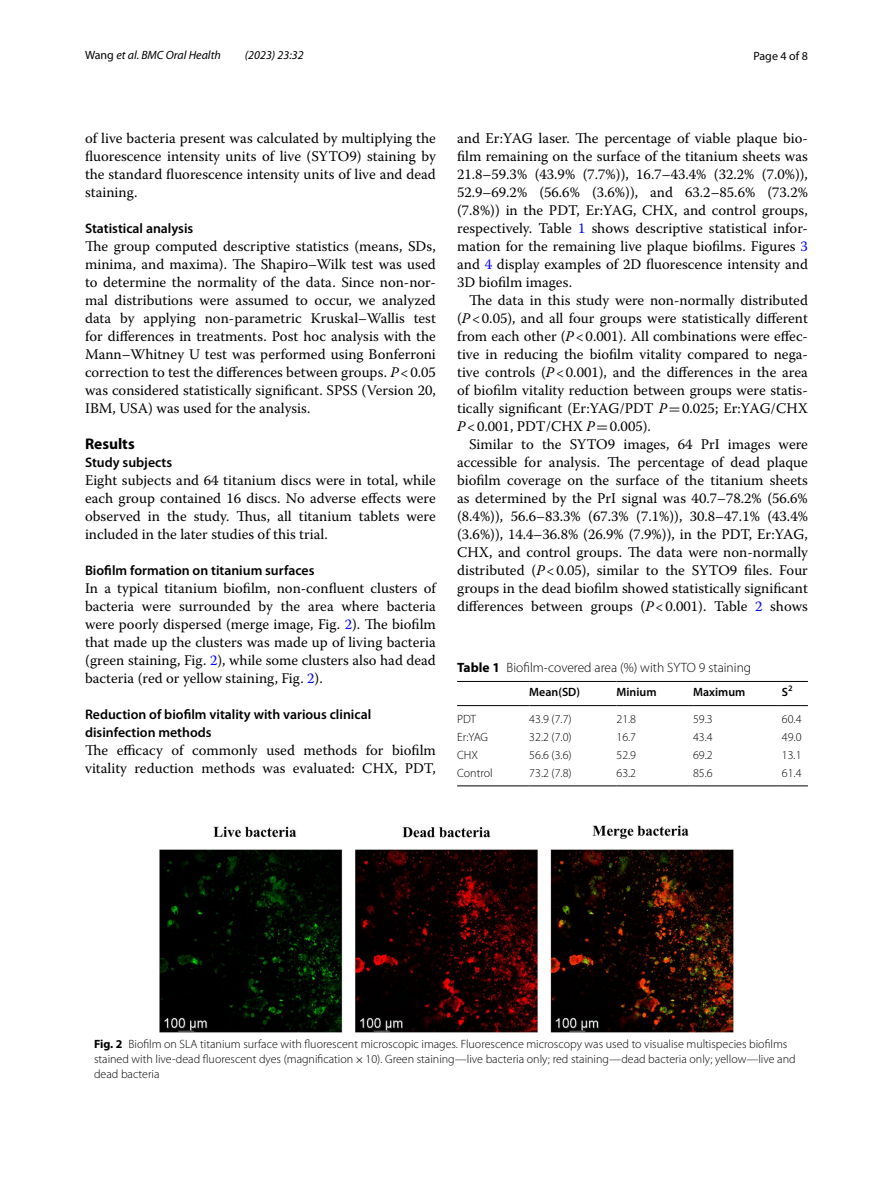
<style>
.page{position:relative;width:893px;height:1187px;background:#fff}
.page>*{position:absolute;margin:0;border:0;box-sizing:border-box;transform-origin:0 0}
.t1{font:700 15.45px "Myriad Pro";color:#000}
.t2{font:14.7px/18px "Warnock Pro";color:#000;text-align:justify}
.t3{font:600 13.8px/18px "Myriad Pro";color:#000}
.t4{font:300 13.5px "Myriad Pro";color:#000}
.t5{font:300 12px/15px "Myriad Pro";color:#000}
.t6{font:italic 12px "Myriad Pro";color:#000}
.t7{font:600 12px "Myriad Pro";color:#000}
.t8{font:12px "Myriad Pro";color:#000}
.s1{font-style:normal}
.s2{font-style:italic}
.s3{color:#00f}
.s4{font-family:"MTSY"}
.s5{font-weight:700}
.s6{font-family:"MTSY";font-weight:400}
</style>
<div class="page">
<img style="left:159px;top:825px;width:574px;height:207px">
<hr style="left:457px;top:681px;width:72px;height:1px;background:#000">
<hr style="left:457px;top:705px;width:72px;height:1px;background:#000">
<hr style="left:529px;top:681px;width:87px;height:1px;background:#000">
<hr style="left:529px;top:705px;width:87px;height:1px;background:#000">
<hr style="left:616px;top:681px;width:77px;height:1px;background:#000">
<hr style="left:616px;top:705px;width:77px;height:1px;background:#000">
<hr style="left:693px;top:681px;width:89px;height:1px;background:#000">
<hr style="left:693px;top:705px;width:89px;height:1px;background:#000">
<svg style="left:782px;top:681px;width:26px;height:1px"></svg>
<svg style="left:782px;top:705px;width:26px;height:1px"></svg>
<hr style="left:457px;top:785px;width:72px;height:1px;background:#000">
<hr style="left:529px;top:785px;width:87px;height:1px;background:#000">
<hr style="left:616px;top:785px;width:77px;height:1px;background:#000">
<hr style="left:693px;top:785px;width:89px;height:1px;background:#000">
<svg style="left:782px;top:785px;width:26px;height:1px"></svg>
<p class="t6" style="left:85px;top:48px;width:137px"><span class="s1">Wang</span> et al. BMC Oral Health</p>
<p class="t6" style="left:245px;top:48px;width:60px">(2023) 23:32</p>
<p class="t8" style="left:753px;top:48px;width:56px">Page 4 of 8</p>
<p class="t2" style="left:85px;top:128px;width:352px">of live bacteria present was calculated by multiplying the fluorescence intensity units of live (SYTO9) staining by the standard fluorescence intensity units of live and dead staining.</p>
<p class="t3" style="left:85px;top:219px;width:110px">Statistical analysis</p>
<p class="t2" style="left:85px;top:236px;width:352px">The group computed descriptive statistics (means, SDs, minima, and maxima). The Shapiro–Wilk test was used to determine the normality of the data. Since non-nor&shy;mal distributions were assumed to occur, we analyzed data by applying non-parametric Kruskal–Wallis test for differences in treatments. Post hoc analysis with the Mann–Whitney U test was performed using Bonferroni correction to test the differences between groups. <span class="s2">P</span>&lt;0.05 was considered statistically significant. SPSS (Version 20, IBM, USA) was used for the analysis.</p>
<p class="t1" style="left:85px;top:433px;width:51px">Results</p>
<p class="t3" style="left:85px;top:453px;width:89px">Study subjects</p>
<p class="t2" style="left:85px;top:470px;width:352px">Eight subjects and 64 titanium discs were in total, while each group contained 16 discs. No adverse effects were observed in the study. Thus, all titanium tablets were included in the later studies of this trial.</p>
<p class="t3" style="left:85px;top:561px;width:231px">Biofilm formation on titanium surfaces</p>
<p class="t2" style="left:85px;top:578px;width:352px">In a typical titanium biofilm, non-confluent clusters of bacteria were surrounded by the area where bacteria were poorly dispersed (merge image, Fig. <span class="s3">2</span>). The biofilm that made up the clusters was made up of living bacteria (green staining, Fig. <span class="s3">2</span>), while some clusters also had dead bacteria (red or yellow staining, Fig. <span class="s3">2</span>).</p>
<p class="t3" style="left:85px;top:705px;width:288px">Reduction of biofilm vitality with various clinical disinfection methods</p>
<p class="t2" style="left:85px;top:740px;width:352px">The efficacy of commonly used methods for biofilm vitality reduction methods was evaluated: CHX, PDT,</p>
<p class="t2" style="left:457px;top:128px;width:352px">and Er:YAG laser. The percentage of viable plaque bio&shy;film remaining on the surface of the titanium sheets was 21.8–59.3% (43.9% (7.7%)), 16.7–43.4% (32.2% (7.0%)), 52.9–69.2% (56.6% (3.6%)), and 63.2–85.6% (73.2% (7.8%)) in the PDT, Er:YAG, CHX, and control groups, respectively. Table <span class="s3">1</span> shows descriptive statistical infor&shy;mation for the remaining live plaque biofilms. Figures <span class="s3">3 </span>and <span class="s3">4</span> display examples of 2D fluorescence intensity and 3D biofilm images.</p>
<p class="t2" style="left:457px;top:290px;width:352px;text-indent:12px">The data in this study were non-normally distributed (<span class="s2">P</span>&lt;0.05), and all four groups were statistically different from each other (<span class="s2">P</span>&lt;0.001). All combinations were effec&shy;tive in reducing the biofilm vitality compared to nega&shy;tive controls (<span class="s2">P</span>&lt;0.001), and the differences in the area of biofilm vitality reduction between groups were statis&shy;tically significant (Er:YAG/PDT <span class="s2">P</span><span class="s4">=</span>0.025; Er:YAG/CHX <span class="s2">P</span>&lt;0.001, PDT/CHX <span class="s2">P</span><span class="s4">=</span>0.005).</p>
<p class="t2" style="left:457px;top:434px;width:352px;text-indent:12px">Similar to the SYTO9 images, 64 PrI images were accessible for analysis. The percentage of dead plaque biofilm coverage on the surface of the titanium sheets as determined by the PrI signal was 40.7–78.2% (56.6% (8.4%)), 56.6–83.3% (67.3% (7.1%)), 30.8–47.1% (43.4% (3.6%)), 14.4–36.8% (26.9% (7.9%)), in the PDT, Er:YAG, CHX, and control groups. The data were non-normally distributed (<span class="s2">P</span>&lt;0.05), similar to the SYTO9 files. Four groups in the dead biofilm showed statistically significant differences between groups (<span class="s2">P</span>&lt;0.001). Table <span class="s3">2</span> shows</p>
<p class="t4" style="left:457px;top:659px;width:296px"><span class="s5">Table 1</span> Biofilm-covered area (%) with SYTO 9 staining</p>
<p class="t7" style="left:529px;top:684px;width:52px">Mean(SD)</p>
<p class="t7" style="left:616px;top:684px;width:42px">Minium</p>
<p class="t7" style="left:693px;top:684px;width:54px">Maximum</p>
<p class="t7" style="left:782px;top:684px;width:12px">S<sup>2</sup></p>
<p class="t5" style="left:457px;top:711px;width:21px">PDT</p>
<p class="t5" style="left:529px;top:711px;width:44px">43.9 (7.7)</p>
<p class="t5" style="left:616px;top:711px;width:21px">21.8</p>
<p class="t5" style="left:693px;top:711px;width:21px">59.3</p>
<p class="t5" style="left:782px;top:711px;width:21px">60.4</p>
<p class="t5" style="left:457px;top:729px;width:32px">Er:YAG</p>
<p class="t5" style="left:529px;top:729px;width:44px">32.2 (7.0)</p>
<p class="t5" style="left:616px;top:729px;width:21px">16.7</p>
<p class="t5" style="left:693px;top:729px;width:21px">43.4</p>
<p class="t5" style="left:782px;top:729px;width:21px">49.0</p>
<p class="t5" style="left:457px;top:747px;width:22px">CHX</p>
<p class="t5" style="left:529px;top:747px;width:44px">56.6 (3.6)</p>
<p class="t5" style="left:616px;top:747px;width:21px">52.9</p>
<p class="t5" style="left:693px;top:747px;width:21px">69.2</p>
<p class="t5" style="left:782px;top:747px;width:21px">13.1</p>
<p class="t5" style="left:457px;top:766px;width:37px">Control</p>
<p class="t5" style="left:529px;top:766px;width:44px">73.2 (7.8)</p>
<p class="t5" style="left:616px;top:766px;width:21px">63.2</p>
<p class="t5" style="left:693px;top:766px;width:21px">85.6</p>
<p class="t5" style="left:782px;top:766px;width:21px">61.4</p>
<p class="t5" style="left:94px;top:1036px;width:703px"><span class="s5">Fig. 2</span> Biofilm on SLA titanium surface with fluorescent microscopic images. Fluorescence microscopy was used to visualise multispecies biofilms stained with live-dead fluorescent dyes (magnification<span class="s6">×</span>10). Green staining—live bacteria only; red staining—dead bacteria only; yellow—live and dead bacteria</p>
</div>
